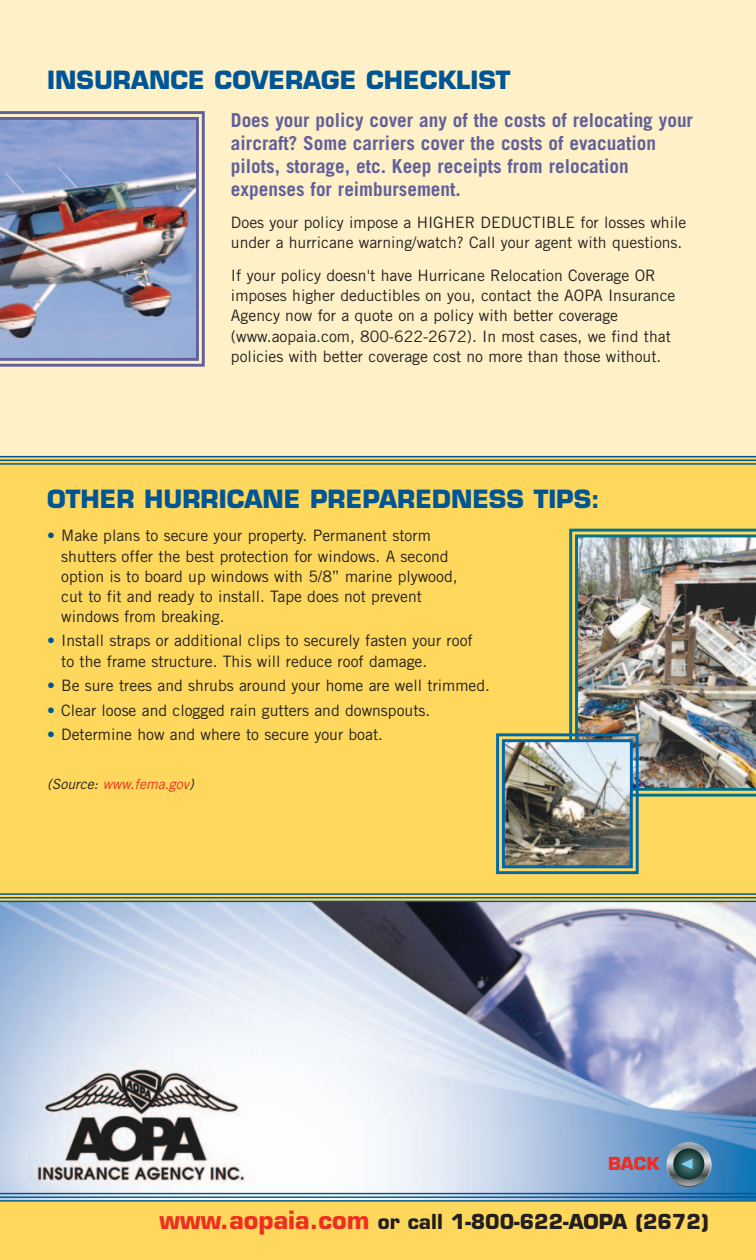
<style>
.page{position:relative;width:756px;height:1260px;background:#fff}
.page>*{position:absolute;margin:0;border:0;box-sizing:border-box;transform-origin:0 0}
.t1{font:700 24.5px "Eurostile";color:#005595}
.t2{font:700 20.12px "Eurostile";color:#231f20}
.t3{font:700 19.25px/22.8px "Trade Gothic LT Std";color:#62609a}
.t4{font:700 17.5px "Eurostile";color:#ee2e22}
.t5{font:15.75px/20.1px "Trade Gothic LT Std";color:#231f20}
.t6{font:italic 14px "Trade Gothic LT Std";color:#ee2e22}
.s1{color:#005595}
.s2{color:#231f20}
.s3{font-size:24.5px;color:#ee2e22}
</style>
<div class="page">
<div style="left:0;top:0;width:756px;height:461px;background:#fef1c7"></div>
<img style="left:0;top:902px;width:756px;height:298px">
<div style="left:0;top:1201px;width:756px;height:59px;background:#fed85c"></div>
<hr style="left:0;top:1193px;width:756px;height:1px;background:#005595">
<hr style="left:0;top:1196px;width:756px;height:2px;background:#005595">
<hr style="left:0;top:1200px;width:756px;height:2px;background:#005595">
<svg style="left:667px;top:1142px;width:45px;height:45px;background:#5a7a89"></svg>
<div style="left:0;top:457px;width:756px;height:444px;background:#fed85c"></div>
<hr style="left:0;top:456px;width:756px;height:1px;background:#005595">
<hr style="left:0;top:460px;width:756px;height:1px;background:#005595">
<hr style="left:0;top:463px;width:756px;height:2px;background:#005595">
<hr style="left:0;top:893px;width:756px;height:2px;background:#005595">
<hr style="left:0;top:897px;width:756px;height:1px;background:#005595">
<hr style="left:0;top:901px;width:756px;height:1px;background:#005595">
<svg style="left:569px;top:529px;width:187px;height:268px"></svg>
<img style="left:575px;top:535px;width:181px;height:256px">
<img style="left:506px;top:743px;width:123px;height:121px">
<div style="left:496px;top:733px;width:143px;height:141px;border:3px solid #0067aa"></div>
<div style="left:502px;top:739px;width:131px;height:129px;border:3px solid #0067aa"></div>
<svg style="left:0;top:111px;width:205px;height:256px"></svg>
<img style="left:0;top:117px;width:199px;height:244px">
<h1 class="t1" style="left:47px;top:71px;width:465px">INSURANCE COVERAGE CHECKLIST</h1>
<p class="t3" style="left:231px;top:111px;width:464px">Does your policy cover any of the costs of relocating your aircraft? Some carriers cover the costs of evacuation pilots, storage, etc. Keep receipts from relocation expenses for reimbursement.</p>
<p class="t5" style="left:231px;top:214px;width:457px">Does your policy impose a HIGHER DEDUCTIBLE for losses while under a hurricane warning/watch? Call your agent with questions.</p>
<p class="t5" style="left:231px;top:267px;width:446px">If your policy doesn't have Hurricane Relocation Coverage OR imposes higher deductibles on you, contact the AOPA Insurance Agency now for a quote on a policy with better coverage (www.aopaia.com, 800-622-2672). In most cases, we find that policies with better coverage cost no more than those without.</p>
<h1 class="t1" style="left:47px;top:490px;width:554px">OTHER HURRICANE PREPAREDNESS TIPS:</h1>
<p class="t5" style="left:61px;top:527px;width:398px;text-indent:-14px"><span class="s1">•</span> Make plans to secure your property. Permanent storm shutters offer the best protection for windows. A second option is to board up windows with 5/8” marine plywood, cut to fit and ready to install. Tape does not prevent windows from breaking.</p>
<p class="t5" style="left:61px;top:632px;width:413px;text-indent:-14px"><span class="s1">•</span> Install straps or additional clips to securely fasten your roof to the frame structure. This will reduce roof damage.</p>
<p class="t5" style="left:47px;top:677px;width:444px"><span class="s1">•</span> Be sure trees and shrubs around your home are well trimmed.</p>
<p class="t5" style="left:47px;top:701px;width:385px"><span class="s1">•</span> Clear loose and clogged rain gutters and downspouts.</p>
<p class="t5" style="left:47px;top:726px;width:337px"><span class="s1">•</span> Determine how and where to secure your boat.</p>
<p class="t6" style="left:47px;top:779px;width:148px"><span class="s2">(Source:</span> www.fema.gov<span class="s2">)</span></p>
<p class="t4" style="left:608px;top:1157px;width:53px">BACK</p>
<p class="t2" style="left:160px;top:1214px;width:551px"><span class="s3">www.aopaia.com</span> or call 1-800-622-AOPA (2672)</p>
</div>
